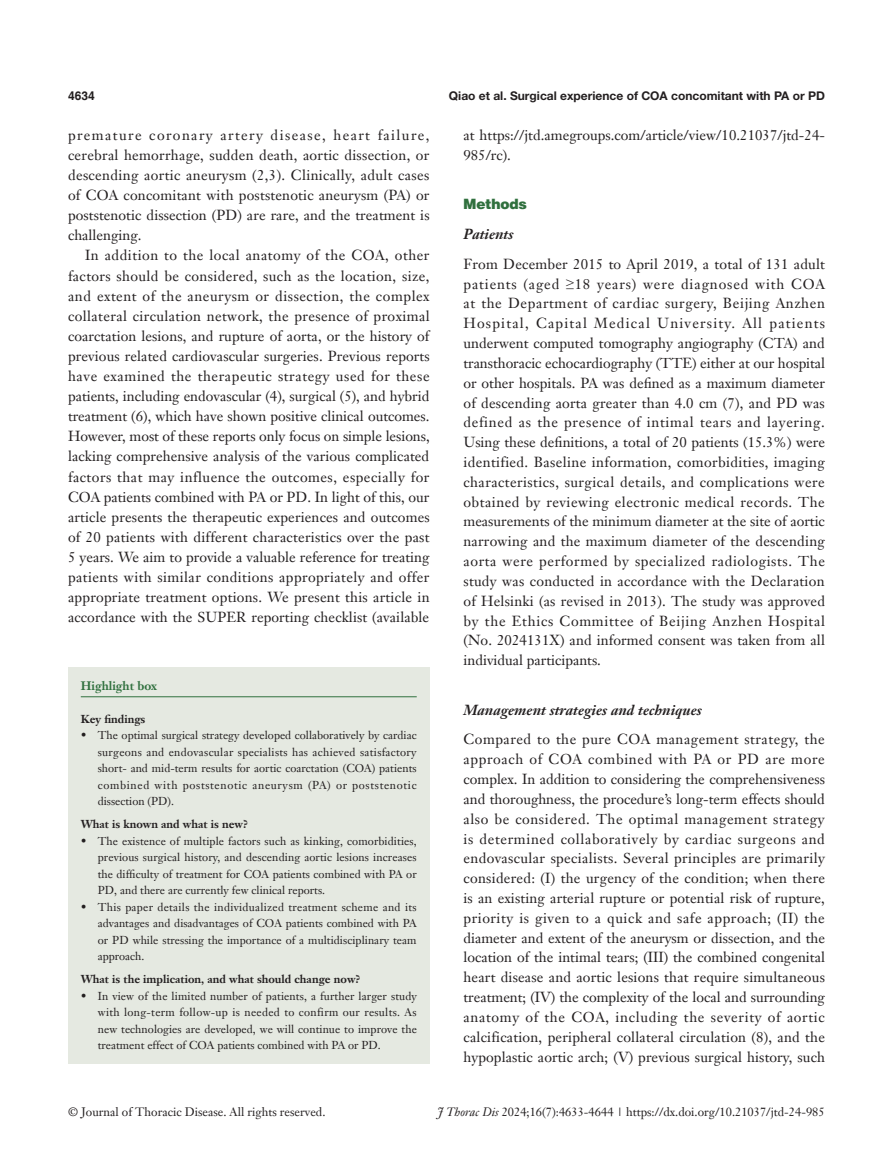
<style>
.page{position:relative;width:893px;height:1170px;background:#fff}
.page>*{position:absolute;margin:0;border:0;box-sizing:border-box;transform-origin:0 0}
.t1{font:14.25px/19.8px "Janson Text LT";letter-spacing:.005em;color:#231f20;text-align:justify}
._2ji-6_5{font:italic 700 14.25px "Janson Text LT";color:#231f20}
._1ji-6_5{font:900 14.25px "Helvetica";color:#30703e}
.t2{font:12px "Janson Text LT";color:#231f20}
.t3{font:700 12px "Helvetica Neue LT Pro";color:#231f20}
.Cite{font:700 12px "Janson Text LT";color:#30703e}
.t4{font:700 12px "Helvetica";color:#231f20}
.box-zhengwen{font:11.25px/16.5px "Janson Text LT";color:#231f20;text-align:justify}
.box-biaoti-1_5mm{font:700 11.25px "Janson Text LT";color:#231f20}
.box-biaoti{font:700 11.25px "Janson Text LT";color:#231f20}
.s1{font-family:"Times New Roman"}
.s2{font-style:italic}
</style>
<div class="page">
<div style="left:68px;top:667px;width:361px;height:396px;background:#e5e9e1"></div>
<hr style="left:81px;top:696px;width:336px;height:1px;background:#30703e">
<p class="t4" style="left:68px;top:88px;width:28px">4634</p>
<p class="t3" style="left:449px;top:88px;width:377px">Qiao et al. Surgical experience of COA concomitant with PA or PD</p>
<p class="t1" style="left:68px;top:125px;width:363px">premature coronary artery disease, heart failure, cerebral hemorrhage, sudden death, aortic dissection, or descending aortic aneurysm (2,3). Clinically, adult cases of COA concomitant with poststenotic aneurysm (PA) or poststenotic dissection (PD) are rare, and the treatment is challenging.</p>
<p class="t1" style="left:68px;top:245px;width:363px;text-indent:17px">In addition to the local anatomy of the COA, other factors should be considered, such as the location, size, and extent of the aneurysm or dissection, the complex collateral circulation network, the presence of proximal coarctation lesions, and rupture of aorta, or the history of previous related cardiovascular surgeries. Previous reports have examined the therapeutic strategy used for these patients, including endovascular (4), surgical (5), and hybrid treatment (6), which have shown positive clinical outcomes.<br>However, most of these reports only focus on simple lesions, lacking comprehensive analysis of the various complicated factors that may influence the outcomes, especially for COA patients combined with PA or PD. In light of this, our article presents the therapeutic experiences and outcomes of 20 patients with different characteristics over the past 5 years. We aim to provide a valuable reference for treating patients with similar conditions appropriately and offer appropriate treatment options. We present this article in accordance with the SUPER reporting checklist (available</p>
<p class="Cite" style="left:81px;top:678px;width:78px">Highlight box</p>
<p class="box-biaoti" style="left:81px;top:711px;width:66px">Key findings</p>
<p class="box-zhengwen" style="left:98px;top:727px;width:320px;text-indent:-17px">• The optimal surgical strategy developed collaboratively by cardiac surgeons and endovascular specialists has achieved satisfactory short- and mid-term results for aortic coarctation (COA) patients combined with poststenotic aneurysm (PA) or poststenotic dissection (PD).</p>
<p class="box-biaoti-1_5mm" style="left:81px;top:817px;width:169px">What is known and what is new?</p>
<p class="box-zhengwen" style="left:98px;top:832px;width:320px;text-indent:-17px">• The existence of multiple factors such as kinking, comorbidities, previous surgical history, and descending aortic lesions increases the difficulty of treatment for COA patients combined with PA or PD, and there are currently few clinical reports.</p>
<p class="box-zhengwen" style="left:98px;top:898px;width:320px;text-indent:-17px">• This paper details the individualized treatment scheme and its advantages and disadvantages of COA patients combined with PA or PD while stressing the importance of a multidisciplinary team approach.</p>
<p class="box-biaoti-1_5mm" style="left:81px;top:971px;width:281px">What is the implication, and what should change now?</p>
<p class="box-zhengwen" style="left:98px;top:987px;width:321px;text-indent:-17px">• In view of the limited number of patients, a further larger study with long-term follow-up is needed to confirm our results. As new technologies are developed, we will continue to improve the treatment effect of COA patients combined with PA or PD.</p>
<p class="t1" style="left:463px;top:125px;width:363px">at https://jtd.amegroups.com/article/view/10.21037/jtd-24-<br>985/rc).</p>
<p class="_1ji-6_5" style="left:463px;top:195px;width:65px">Methods</p>
<p class="_2ji-6_5" style="left:463px;top:225px;width:51px">Patients</p>
<p class="t1" style="left:463px;top:254px;width:363px">From December 2015 to April 2019, a total of 131 adult patients (aged <span class="s1">≥</span>18 years) were diagnosed with COA at the Department of cardiac surgery, Beijing Anzhen Hospital, Capital Medical University. All patients underwent computed tomography angiography (CTA) and transthoracic echocardiography (TTE) either at our hospital or other hospitals. PA was defined as a maximum diameter of descending aorta greater than 4.0 cm (7), and PD was defined as the presence of intimal tears and layering.<br>Using these definitions, a total of 20 patients (15.3%) were identified. Baseline information, comorbidities, imaging characteristics, surgical details, and complications were obtained by reviewing electronic medical records. The measurements of the minimum diameter at the site of aortic narrowing and the maximum diameter of the descending aorta were performed by specialized radiologists. The study was conducted in accordance with the Declaration of Helsinki (as revised in 2013). The study was approved by the Ethics Committee of Beijing Anzhen Hospital (No. 2024131X) and informed consent was taken from all individual participants.</p>
<p class="_2ji-6_5" style="left:463px;top:700px;width:240px">Management strategies and techniques</p>
<p class="t1" style="left:463px;top:729px;width:363px">Compared to the pure COA management strategy, the approach of COA combined with PA or PD are more complex. In addition to considering the comprehensiveness and thoroughness, the procedure’s long-term effects should also be considered. The optimal management strategy is determined collaboratively by cardiac surgeons and endovascular specialists. Several principles are primarily considered: (I) the urgency of the condition; when there is an existing arterial rupture or potential risk of rupture, priority is given to a quick and safe approach; (II) the diameter and extent of the aneurysm or dissection, and the location of the intimal tears; (III) the combined congenital heart disease and aortic lesions that require simultaneous treatment; (IV) the complexity of the local and surrounding anatomy of the COA, including the severity of aortic calcification, peripheral collateral circulation (8), and the hypoplastic aortic arch; (V) previous surgical history, such</p>
<p class="t2" style="left:68px;top:1104px;width:259px">© Journal of Thoracic Disease. All rights reserved.</p>
<p class="t2" style="left:437px;top:1104px;width:389px"><span class="s2">J Thorac Dis</span> 2024;16(7):4633-4644 | https://dx.doi.org/10.21037/jtd-24-985</p>
</div>
